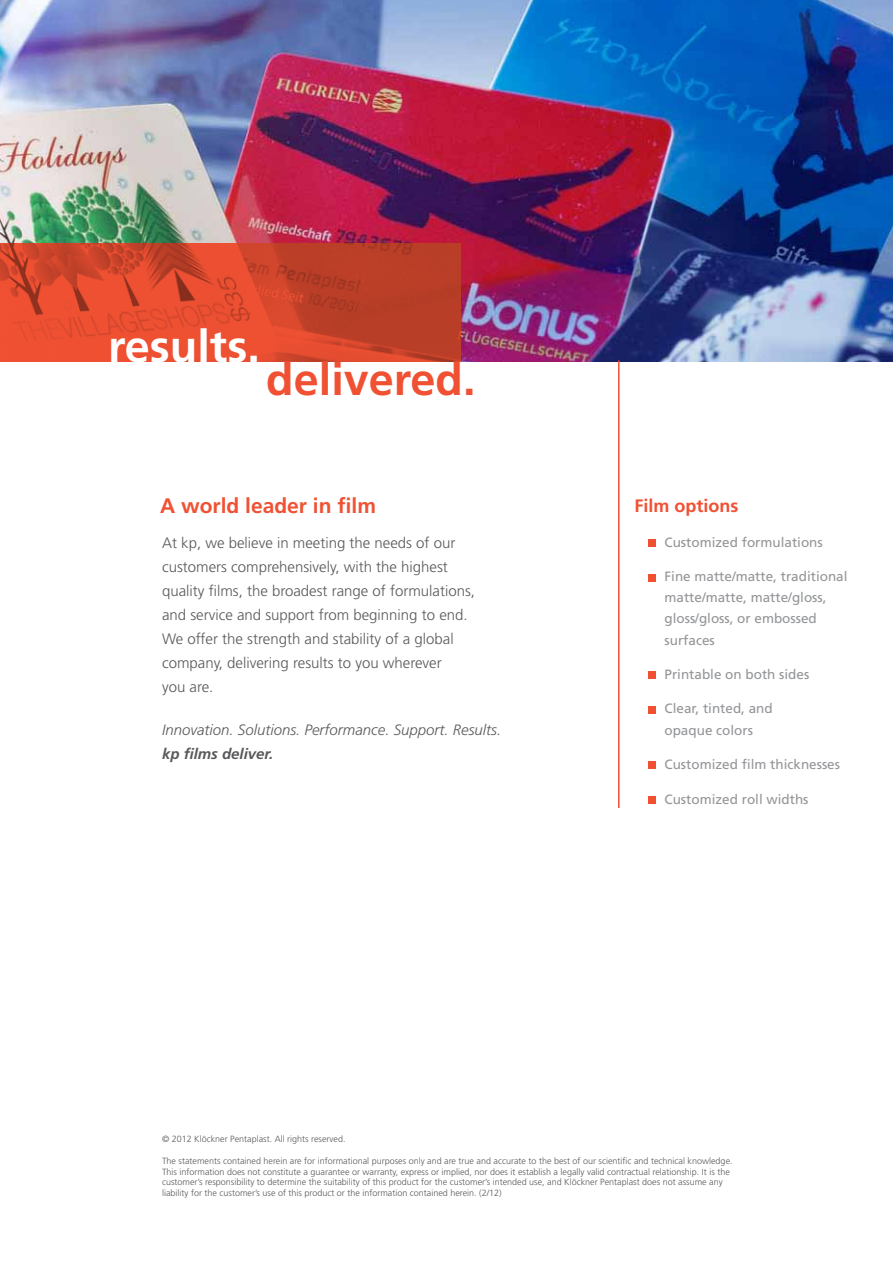
<style>
.page{position:relative;width:893px;height:1263px;background:#fff}
.page>*{position:absolute;margin:0;border:0;box-sizing:border-box;transform-origin:0 0}
.t1{font:700 45px "Frutiger";color:#f05133}
.t2{font:700 45px "Frutiger";color:#fff}
.t3{font:700 21px "Frutiger";color:#f05133}
.t4{font:700 18px "Frutiger";color:#f05133}
.t5{font:300 15px/24px "Frutiger";color:#58595b}
.t6{font:italic 300 15px "Frutiger";color:#58595b}
.t7{font:italic 700 15px "Frutiger";color:#58595b}
.t8{font:13.5px/21px "Frutiger";color:#939598}
.t9{font:300 9px/10.8px "Frutiger";color:#58595b}
</style>
<div class="page">
<img style="left:0;top:0;width:893px;height:361px">
<hr style="left:618px;top:360px;width:1px;height:448px;background:#f05133">
<svg style="left:0;top:243px;width:460px;height:118px;background:#d3462c"></svg>
<div style="left:648px;top:539px;width:7px;height:8px;background:#f05133"></div>
<div style="left:648px;top:574px;width:7px;height:7px;background:#f05133"></div>
<div style="left:648px;top:671px;width:7px;height:8px;background:#f05133"></div>
<div style="left:648px;top:706px;width:7px;height:7px;background:#f05133"></div>
<div style="left:648px;top:761px;width:7px;height:8px;background:#f05133"></div>
<div style="left:648px;top:796px;width:7px;height:7px;background:#f05133"></div>
<h1 class="t2" style="left:108px;top:320px;width:153px">results.</h1>
<h1 class="t1" style="left:266px;top:353px;width:211px">delivered.</h1>
<h2 class="t3" style="left:160px;top:493px;width:217px">A world leader in film</h2>
<h3 class="t4" style="left:634px;top:496px;width:106px">Film options</h3>
<h3 class="t8" style="left:664px;top:532px;width:160px">Customized formulations</h3>
<h3 class="t8" style="left:664px;top:566px;width:185px">Fine matte/matte, traditional matte/matte, matte/gloss, gloss/gloss, or embossed surfaces</h3>
<h3 class="t8" style="left:664px;top:664px;width:146px">Printable on both sides</h3>
<h3 class="t8" style="left:664px;top:698px;width:110px">Clear, tinted, and opaque colors</h3>
<h3 class="t8" style="left:664px;top:754px;width:177px">Customized film thicknesses</h3>
<h3 class="t8" style="left:664px;top:788px;width:146px">Customized roll widths</h3>
<p class="t5" style="left:162px;top:531px;width:315px">At kp, we believe in meeting the needs of our customers comprehensively, with the highest quality films, the broadest range of formulations, and service and support from beginning to end.<br>We offer the strength and stability of a global company, delivering results to you wherever<br>you are.</p>
<h3 class="t6" style="left:162px;top:721px;width:341px">Innovation. Solutions. Performance. Support. Results.</h3>
<h3 class="t7" style="left:162px;top:745px;width:113px">kp films deliver.</h3>
<p class="t9" style="left:162px;top:1134px;width:185px">© 2012 Klöckner Pentaplast. All rights reserved.</p>
<p class="t9" style="left:162px;top:1155px;width:572px">The statements contained herein are for informational purposes only and are true and accurate to the best of our scientific and technical knowledge.<br>This information does not constitute a guarantee or warranty, express or implied, nor does it establish a legally valid contractual relationship. It is the customer’s responsibility to determine the suitability of this product for the customer’s intended use, and Klöckner Pentaplast does not assume any liability for the customer’s use of this product or the information contained herein. (2/12)</p>
</div>
